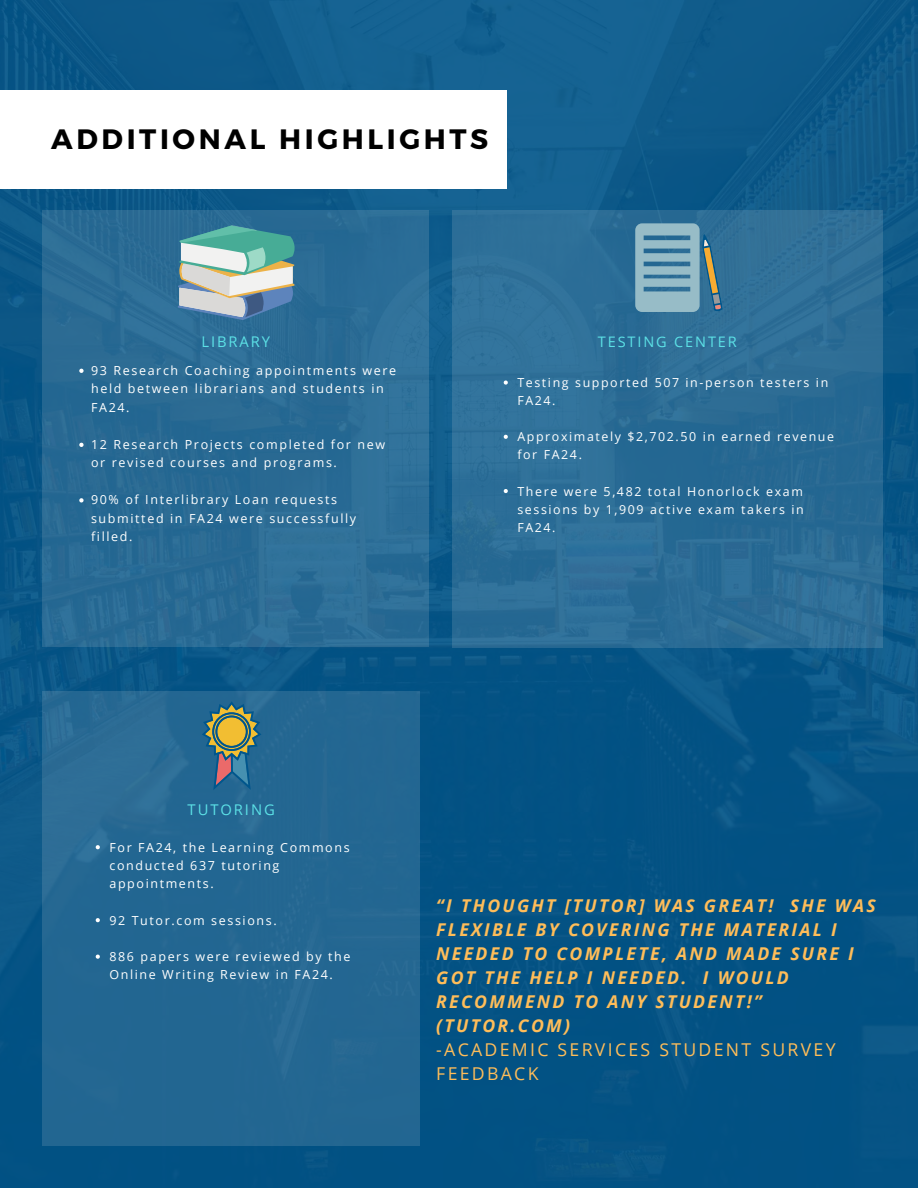
<style>
.page{position:relative;width:918px;height:1188px;background:#fff}
.page>*{position:absolute;margin:0;border:0;box-sizing:border-box;transform-origin:0 0}
.t1{font:700 28.05px "Montserrat";letter-spacing:.13em;color:#000}
.t2{font:italic 700 17.7px/24px "Open Sans";letter-spacing:.13em;color:#ffbd59}
.t3{font:14.85px "Open Sans";letter-spacing:.13em;color:#5ce1e6}
.t4{font:14.7px "Open Sans";letter-spacing:.13em;color:#5ce1e6}
.t5{font:14.55px "Open Sans";letter-spacing:.13em;color:#5ce1e6}
.t6{font:12.45px/18.5px "Open Sans";letter-spacing:.13em;color:#fff}
.s1{font-weight:400;font-style:normal}
</style>
<div class="page">
<img style="left:0;top:0;width:918px;height:1188px">
<div style="left:0;top:90px;width:506px;height:98px;background:#fff"></div>
<div style="left:43px;top:210px;width:386px;height:437px;background:#2a6b94"></div>
<div style="left:452px;top:210px;width:431px;height:437px;background:#2d6d97"></div>
<div style="left:43px;top:692px;width:377px;height:454px;background:#236692"></div>
<svg style="left:635px;top:223px;width:88px;height:89px"></svg>
<svg style="left:202px;top:701px;width:59px;height:89px"></svg>
<svg style="left:504px;top:381px;width:4px;height:4px"></svg>
<svg style="left:504px;top:435px;width:4px;height:4px"></svg>
<svg style="left:504px;top:489px;width:4px;height:4px"></svg>
<svg style="left:96px;top:845px;width:4px;height:4px"></svg>
<svg style="left:96px;top:918px;width:4px;height:4px"></svg>
<svg style="left:96px;top:955px;width:4px;height:4px"></svg>
<svg style="left:79px;top:369px;width:5px;height:4px"></svg>
<svg style="left:79px;top:443px;width:5px;height:4px"></svg>
<svg style="left:79px;top:498px;width:5px;height:5px"></svg>
<svg style="left:178px;top:226px;width:117px;height:94px"></svg>
<p class="t1" style="left:51px;top:121px;width:439px">ADDITIONAL HIGHLIGHTS</p>
<p class="t4" style="left:202px;top:332px;width:70px">LIBRARY</p>
<p class="t6" style="left:91px;top:361px;width:307px">93 Research Coaching appointments were held between librarians and students in<br>FA24.</p>
<h3 class="t6" style="left:91px;top:435px;width:296px">12 Research Projects completed for new or revised courses and programs.</h3>
<p class="t6" style="left:91px;top:490px;width:267px">90% of Interlibrary Loan requests submitted in FA24 were successfully filled.</p>
<p class="t5" style="left:598px;top:331px;width:141px">TESTING CENTER</p>
<h1 class="t6" style="left:517px;top:373px;width:312px">Testing supported 507 in-person testers in<br>FA24.</h1>
<p class="t6" style="left:517px;top:427px;width:318px">Approximately $2,702.50 in earned revenue for FA24.</p>
<h3 class="t6" style="left:517px;top:482px;width:288px;text-align:justify">There were 5,482 total Honorlock exam sessions by 1,909 active exam takers in FA24.</h3>
<p class="t3" style="left:188px;top:799px;width:89px">TUTORING</p>
<p class="t6" style="left:109px;top:838px;width:242px">For FA24, the Learning Commons conducted 637 tutoring appointments.</p>
<p class="t6" style="left:109px;top:911px;width:169px">92 Tutor.com sessions.</p>
<p class="t6" style="left:109px;top:947px;width:243px">886 papers were reviewed by the<br>Online Writing Review in FA24.</p>
<p class="t2" style="left:436px;top:893px;width:441px">“I THOUGHT [TUTOR] WAS GREAT! SHE WAS<br>FLEXIBLE BY COVERING THE MATERIAL I<br>NEEDED TO COMPLETE, AND MADE SURE I<br>GOT THE HELP I NEEDED. I WOULD<br>RECOMMEND TO ANY STUDENT!” (TUTOR.COM)<br><span class="s1">-ACADEMIC SERVICES STUDENT SURVEY<br>FEEDBACK</span></p>
</div>
